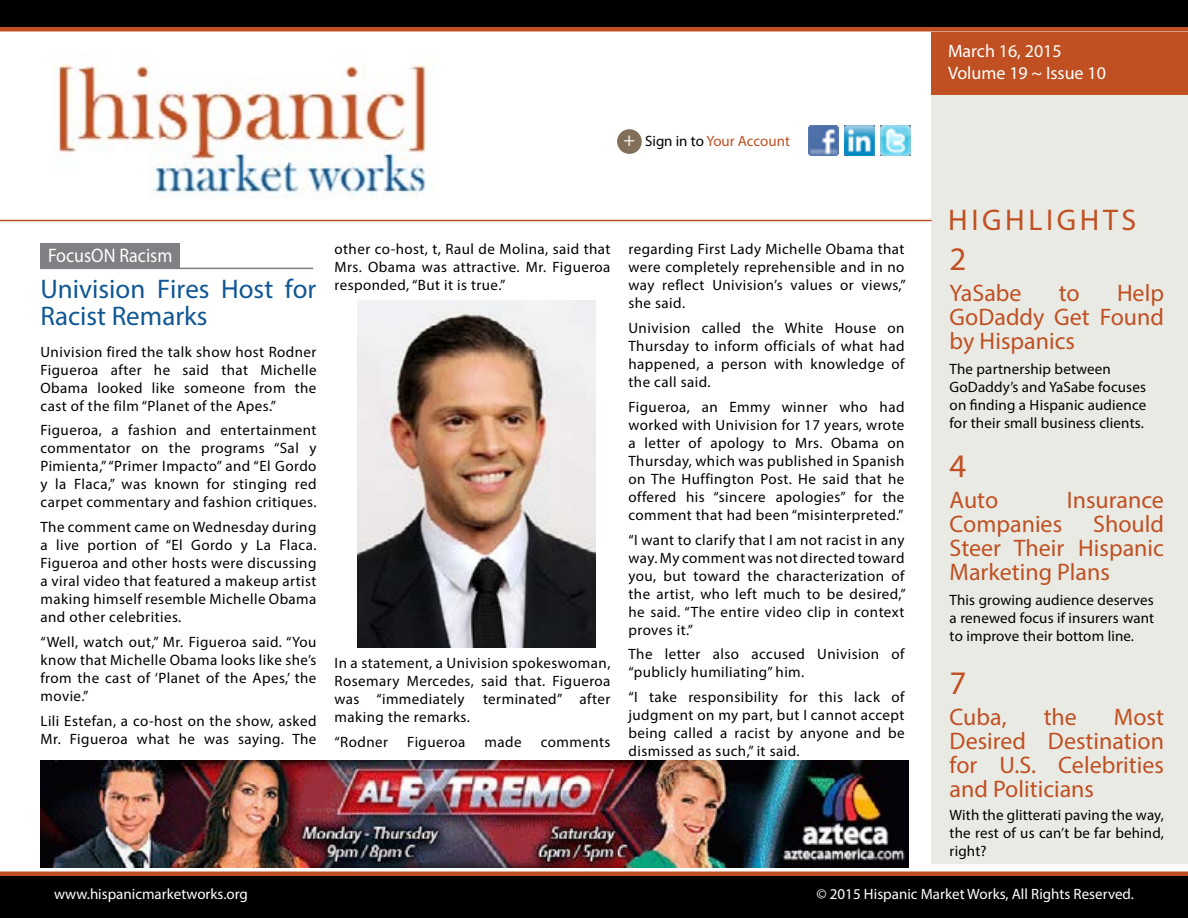
<style>
.page{position:relative;width:1188px;height:918px;background:#fff}
.page>*{position:absolute;margin:0;border:0;box-sizing:border-box;transform-origin:0 0}
.t1{font:33px "Myriad Pro";color:#c05021}
.t2{font:30px "Myriad Pro";letter-spacing:.12em;color:#c05021}
.t3{font:27px/27px "Myriad Pro";color:#105794}
.t4{font:24px/24px "Myriad Pro";color:#c05021;text-align:justify}
.t5{font:19.65px "Myriad Pro";color:#fff;scale:.92 1}
.t6{font:18px/21.6px "Myriad Pro";color:#fff}
.t7{font:15px/18px "Myriad Pro";letter-spacing:.03em;color:#000;text-align:justify}
.t8{font:15px/18px "Myriad Pro";letter-spacing:.01em;color:#000}
.t9{font:15px "Myriad Pro";color:#fff}
.t10{font:15px "Myriad Pro";color:#c05021}
.s1{font-size:19.5px;color:#fff}
.s2{color:#000}
</style>
<div class="page">
<div style="left:932px;top:5px;width:256px;height:859px;background:#eaeae5"></div>
<div style="left:0;top:874px;width:1188px;height:44px;background:#000"></div>
<hr style="left:0;top:872px;width:1188px;height:4px;background:#c05021">
<div style="left:0;top:27px;width:1188px;height:5px;background:#c05021"></div>
<div style="left:932px;top:32px;width:256px;height:62px;background:#c05021"></div>
<img style="left:808px;top:125px;width:30px;height:30px">
<img style="left:880px;top:125px;width:30px;height:30px">
<img style="left:844px;top:125px;width:30px;height:30px">
<div style="left:617px;top:129px;width:25px;height:25px;background:#826f59;border-radius:50%"></div>
<div style="left:0;top:0;width:1188px;height:27px;background:#000"></div>
<hr style="left:0;top:220px;width:932px;height:1px;background:#c05021">
<img style="left:54px;top:60px;width:381px;height:139px">
<div style="left:40px;top:243px;width:140px;height:25px;background:#807f83"></div>
<hr style="left:40px;top:268px;width:273px;height:1px;background:#807f83">
<img style="left:357px;top:301px;width:239px;height:347px">
<img style="left:40px;top:761px;width:869px;height:107px">
<p class="t10" style="left:623px;top:132px;width:168px"><span class="s1">+</span> <span class="s2">Sign in to</span> Your Account</p>
<h3 class="t5" style="left:48px;top:243px;width:137px">FocusON Racism</h3>
<h3 class="t3" style="left:40px;top:275px;width:277px">Univision Fires Host for<br>Racist Remarks</h3>
<p class="t7" style="left:40px;top:342px;width:278px">Univision fired the talk show host Rodner Figueroa after he said that Michelle Obama looked like someone from the cast of the film “Planet of the Apes.”</p>
<p class="t7" style="left:40px;top:421px;width:278px">Figueroa, a fashion and entertainment commentator on the programs “Sal y Pimienta,” “Primer Impacto” and “El Gordo y la Flaca,” was known for stinging red carpet commentary and fashion critiques.</p>
<p class="t7" style="left:40px;top:518px;width:278px">The comment came on Wednesday during a live portion of “El Gordo y La Flaca.<br>Figueroa and other hosts were discussing a viral video that featured a makeup artist making himself resemble Michelle Obama and other celebrities.</p>
<p class="t7" style="left:40px;top:633px;width:278px">“Well, watch out,” Mr. Figueroa said. “You know that Michelle Obama looks like she’s from the cast of ‘Planet of the Apes,’ the movie.”</p>
<p class="t7" style="left:40px;top:711px;width:278px">Lili Estefan, a co-host on the show, asked<br>Mr. Figueroa what he was saying. The</p>
<p class="t7" style="left:334px;top:240px;width:278px">other co-host, t, Raul de Molina, said that Mrs. Obama was attractive. Mr. Figueroa responded, “But it is true.”</p>
<p class="t7" style="left:334px;top:654px;width:278px">In a statement, a Univision spokeswoman, Rosemary Mercedes, said that. Figueroa was “immediately terminated” after making the remarks.</p>
<p class="t7" style="left:334px;top:733px;width:55px">“Rodner</p>
<p class="t7" style="left:407px;top:733px;width:59px">Figueroa</p>
<p class="t7" style="left:484px;top:733px;width:39px">made</p>
<p class="t7" style="left:541px;top:733px;width:71px">comments</p>
<p class="t7" style="left:628px;top:240px;width:279px">regarding First Lady Michelle Obama that were completely reprehensible and in no way reflect Univision’s values or views,” she said.</p>
<p class="t7" style="left:628px;top:319px;width:278px">Univision called the White House on Thursday to inform officials of what had happened, a person with knowledge of the call said.</p>
<p class="t7" style="left:628px;top:397px;width:278px">Figueroa, an Emmy winner who had worked with Univision for 17 years, wrote a letter of apology to Mrs. Obama on Thursday, which was published in Spanish on The Huffington Post. He said that he offered his “sincere apologies” for the comment that had been “misinterpreted.”</p>
<p class="t7" style="left:628px;top:530px;width:279px">“I want to clarify that I am not racist in any way. My comment was not directed toward you, but toward the characterization of the artist, who left much to be desired,” he said. “The entire video clip in context proves it.”</p>
<p class="t7" style="left:628px;top:645px;width:278px">The letter also accused Univision of “publicly humiliating” him.</p>
<p class="t7" style="left:628px;top:688px;width:278px">“I take responsibility for this lack of judgment on my part, but I cannot accept being called a racist by anyone and be dismissed as such,” it said.</p>
<p class="t6" style="left:948px;top:40px;width:159px">March 16, 2015<br>Volume 19 ~ Issue 10</p>
<h2 class="t2" style="left:948px;top:201px;width:189px">HIGHLIGHTS</h2>
<h1 class="t1" style="left:950px;top:239px;width:18px">2</h1>
<h3 class="t4" style="left:950px;top:280px;width:74px">YaSabe</h3>
<h3 class="t4" style="left:1059px;top:280px;width:22px">to</h3>
<h3 class="t4" style="left:950px;top:280px;width:216px;text-indent:167px">Help GoDaddy Get Found by Hispanics</h3>
<p class="t8" style="left:950px;top:359px;width:198px">The partnership between<br>GoDaddy’s and YaSabe focuses on finding a Hispanic audience for their small business clients.</p>
<h1 class="t1" style="left:950px;top:446px;width:18px">4</h1>
<h3 class="t4" style="left:950px;top:488px;width:50px">Auto</h3>
<h3 class="t4" style="left:1067px;top:488px;width:99px">Insurance</h3>
<h3 class="t4" style="left:950px;top:512px;width:114px">Companies</h3>
<h3 class="t4" style="left:950px;top:512px;width:216px;text-indent:144px">Should Steer Their Hispanic Marketing Plans</h3>
<p class="t7" style="left:950px;top:591px;width:206px">This growing audience deserves a renewed focus if insurers want to improve their bottom line.</p>
<h1 class="t1" style="left:950px;top:663px;width:18px">7</h1>
<h3 class="t4" style="left:950px;top:705px;width:59px">Cuba,</h3>
<h3 class="t4" style="left:1044px;top:705px;width:35px">the</h3>
<h3 class="t4" style="left:950px;top:705px;width:216px;text-indent:164px">Most Desired Destination for U.S. Celebrities and Politicians</h3>
<p class="t7" style="left:950px;top:806px;width:216px">With the glitterati paving the way, the rest of us can’t be far behind, right?</p>
<p class="t9" style="left:54px;top:884px;width:195px">www.hispanicmarketworks.org</p>
<p class="t9" style="left:817px;top:884px;width:319px">© 2015 Hispanic Market Works, All Rights Reserved.</p>
</div>
